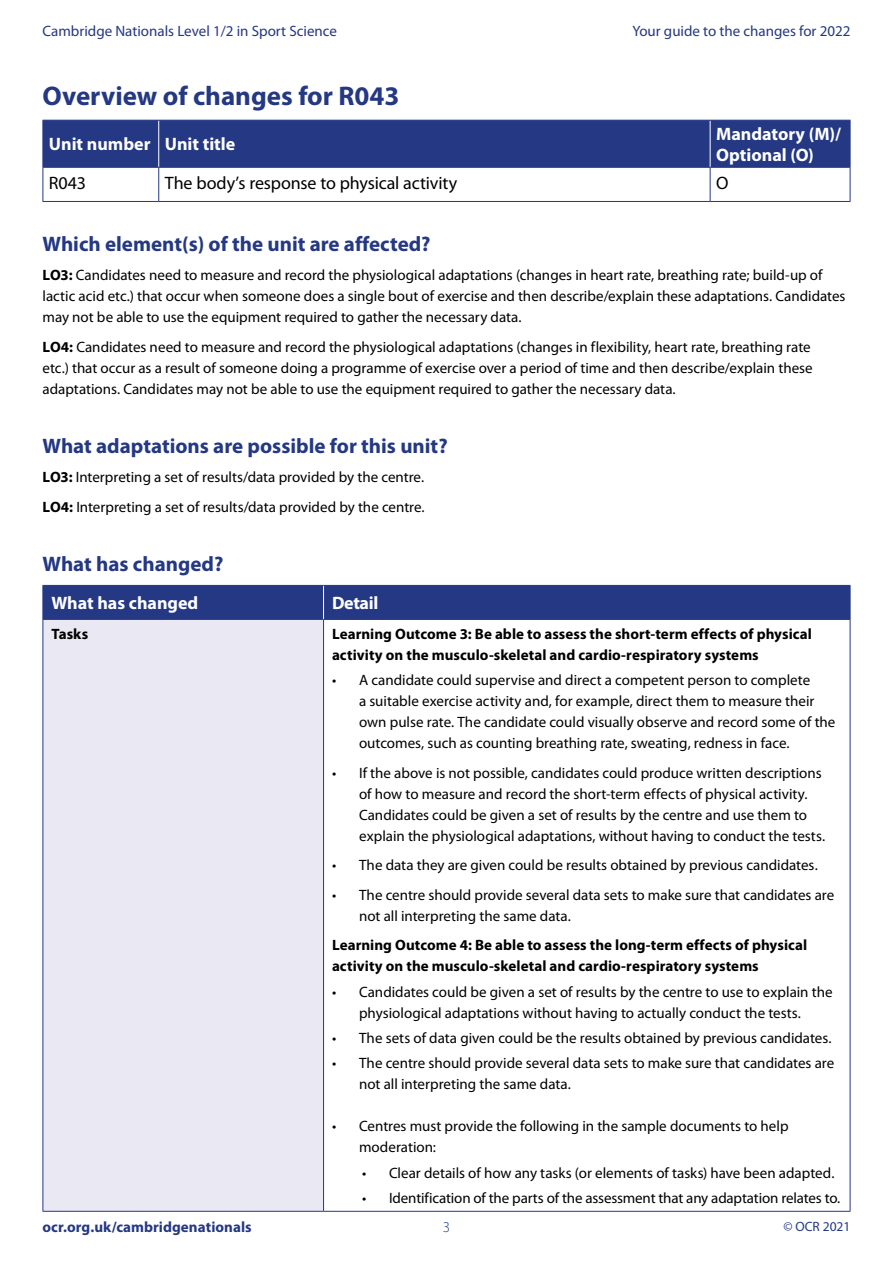
<style>
.page{position:relative;width:893px;height:1263px;background:#fff}
.page>*{position:absolute;margin:0;border:0;box-sizing:border-box;transform-origin:0 0}
.Header_1{font:700 27px "Myriad Pro";color:#243883}
.Header_2{font:700 21px "Myriad Pro";color:#243883}
.Table_header{font:700 18px/21.6px "Myriad Pro";color:#fff}
.Body_text{font:18px "Myriad Pro";letter-spacing:-.005em;color:#000}
.Body_text-2{font:15px/21px "Myriad Pro";color:#000}
.Body_text-3{font:700 15px/21px "Myriad Pro";letter-spacing:.005em;color:#000}
.t1{font:15px "Myriad Pro";color:#243883}
.Body_text-4{font:700 15px "Myriad Pro";letter-spacing:.005em;color:#243883}
.t2{font:300 15px "Myriad Pro";color:#243883}
.t3{font:13.5px "Myriad Pro";color:#243883}
.s1{font-weight:700}
</style>
<div class="page">
<div style="left:44px;top:121px;width:806px;height:46px;background:#243883"></div>
<hr style="left:158px;top:121px;width:1px;height:46px;background:#fff">
<hr style="left:710px;top:121px;width:1px;height:46px;background:#fff">
<hr style="left:43px;top:121px;width:1px;height:46px;background:#243883">
<hr style="left:43px;top:120px;width:116px;height:1px;background:#243883">
<hr style="left:43px;top:167px;width:116px;height:1px;background:#243883">
<hr style="left:159px;top:120px;width:551px;height:1px;background:#243883">
<hr style="left:159px;top:167px;width:551px;height:1px;background:#243883">
<hr style="left:710px;top:120px;width:140px;height:1px;background:#243883">
<hr style="left:850px;top:121px;width:1px;height:46px;background:#243883">
<hr style="left:710px;top:167px;width:140px;height:1px;background:#243883">
<hr style="left:43px;top:168px;width:1px;height:33px;background:#243883">
<hr style="left:158px;top:168px;width:1px;height:33px;background:#243883">
<hr style="left:710px;top:168px;width:1px;height:33px;background:#243883">
<hr style="left:850px;top:168px;width:1px;height:33px;background:#243883">
<hr style="left:43px;top:201px;width:116px;height:1px;background:#243883">
<hr style="left:159px;top:201px;width:551px;height:1px;background:#243883">
<hr style="left:710px;top:201px;width:140px;height:1px;background:#243883">
<div style="left:44px;top:586px;width:806px;height:33px;background:#243883"></div>
<div style="left:43px;top:619px;width:281px;height:592px;background:#e9e8f3"></div>
<hr style="left:323px;top:586px;width:1px;height:33px;background:#fff">
<hr style="left:43px;top:586px;width:1px;height:33px;background:#243883">
<hr style="left:43px;top:585px;width:281px;height:1px;background:#243883">
<hr style="left:43px;top:619px;width:281px;height:1px;background:#243883">
<hr style="left:324px;top:585px;width:526px;height:1px;background:#243883">
<hr style="left:850px;top:586px;width:1px;height:33px;background:#243883">
<hr style="left:324px;top:619px;width:526px;height:1px;background:#243883">
<hr style="left:43px;top:620px;width:1px;height:591px;background:#243883">
<hr style="left:43px;top:1211px;width:281px;height:1px;background:#243883">
<hr style="left:323px;top:620px;width:1px;height:591px;background:#243883">
<hr style="left:850px;top:620px;width:1px;height:591px;background:#243883">
<hr style="left:324px;top:1211px;width:526px;height:1px;background:#243883">
<p class="t1" style="left:43px;top:22px;width:296px">Cambridge Nationals Level 1/2 in Sport Science</p>
<p class="t1" style="left:632px;top:22px;width:220px">Your guide to the changes for 2022</p>
<p class="Header_1" style="left:43px;top:79px;width:359px">Overview of changes for R043</p>
<p class="Table_header" style="left:49px;top:133px;width:103px">Unit number</p>
<p class="Table_header" style="left:165px;top:133px;width:72px">Unit title</p>
<p class="Table_header" style="left:716px;top:122px;width:127px">Mandatory (M)/<br>Optional (O)</p>
<p class="Body_text" style="left:49px;top:172px;width:38px">R043</p>
<p class="Body_text" style="left:165px;top:172px;width:294px">The body’s response to physical activity</p>
<p class="Body_text" style="left:716px;top:172px;width:14px">O</p>
<p class="Header_2" style="left:43px;top:230px;width:390px">Which element(s) of the unit are affected?</p>
<p class="Body_text-2" style="left:43px;top:264px;width:804px"><span class="s1">LO3:</span> Candidates need to measure and record the physiological adaptations (changes in heart rate, breathing rate; build-up of lactic acid etc.) that occur when someone does a single bout of exercise and then describe/explain these adaptations. Candidates may not be able to use the equipment required to gather the necessary data.</p>
<p class="Body_text-2" style="left:43px;top:336px;width:772px"><span class="s1">LO4:</span> Candidates need to measure and record the physiological adaptations (changes in flexibility, heart rate, breathing rate etc.) that occur as a result of someone doing a programme of exercise over a period of time and then describe/explain these adaptations. Candidates may not be able to use the equipment required to gather the necessary data.</p>
<p class="Header_2" style="left:43px;top:432px;width:407px">What adaptations are possible for this unit?</p>
<p class="Body_text-2" style="left:43px;top:466px;width:383px"><span class="s1">LO3:</span> Interpreting a set of results/data provided by the centre.</p>
<p class="Body_text-2" style="left:43px;top:496px;width:384px"><span class="s1">LO4:</span> Interpreting a set of results/data provided by the centre.</p>
<p class="Header_2" style="left:43px;top:550px;width:182px">What has changed?</p>
<p class="Table_header" style="left:51px;top:592px;width:148px">What has changed</p>
<p class="Table_header" style="left:332px;top:592px;width:48px">Detail</p>
<p class="Body_text-3" style="left:51px;top:623px;width:38px">Tasks</p>
<p class="Body_text-3" style="left:332px;top:623px;width:481px">Learning Outcome 3: Be able to assess the short-term effects of physical activity on the musculo-skeletal and cardio-respiratory systems</p>
<p class="Body_text-2" style="left:359px;top:670px;width:478px;text-indent:-27px">• A candidate could supervise and direct a competent person to complete<br>a suitable exercise activity and, for example, direct them to measure their own pulse rate. The candidate could visually observe and record some of the outcomes, such as counting breathing rate, sweating, redness in face.</p>
<p class="Body_text-2" style="left:359px;top:762px;width:468px;text-indent:-27px">• If the above is not possible, candidates could produce written descriptions of how to measure and record the short-term effects of physical activity.<br>Candidates could be given a set of results by the centre and use them to explain the physiological adaptations, without having to conduct the tests.</p>
<p class="Body_text-2" style="left:332px;top:855px;width:487px">• The data they are given could be results obtained by previous candidates.</p>
<p class="Body_text-2" style="left:359px;top:884px;width:477px;text-indent:-27px">• The centre should provide several data sets to make sure that candidates are not all interpreting the same data.</p>
<p class="Body_text-3" style="left:332px;top:934px;width:477px">Learning Outcome 4: Be able to assess the long-term effects of physical activity on the musculo-skeletal and cardio-respiratory systems</p>
<p class="Body_text-2" style="left:332px;top:981px;width:502px;text-align:center">• Candidates could be given a set of results by the centre to use to explain the physiological adaptations without having to actually conduct the tests.</p>
<p class="Body_text-2" style="left:332px;top:1027px;width:501px">• The sets of data given could be the results obtained by previous candidates.</p>
<p class="Body_text-2" style="left:359px;top:1052px;width:477px;text-indent:-27px">• The centre should provide several data sets to make sure that candidates are not all interpreting the same data.</p>
<p class="Body_text-2" style="left:359px;top:1115px;width:431px;text-indent:-27px">• Centres must provide the following in the sample documents to help moderation:</p>
<p class="Body_text-2" style="left:362px;top:1162px;width:474px">• Clear details of how any tasks (or elements of tasks) have been adapted.</p>
<p class="Body_text-2" style="left:362px;top:1187px;width:480px">• Identification of the parts of the assessment that any adaptation relates to.</p>
<p class="Body_text-4" style="left:43px;top:1217px;width:211px">ocr.org.uk/cambridgenationals</p>
<p class="t2" style="left:443px;top:1218px;width:9px">3</p>
<p class="t3" style="left:783px;top:1218px;width:68px">© OCR 2021</p>
</div>
